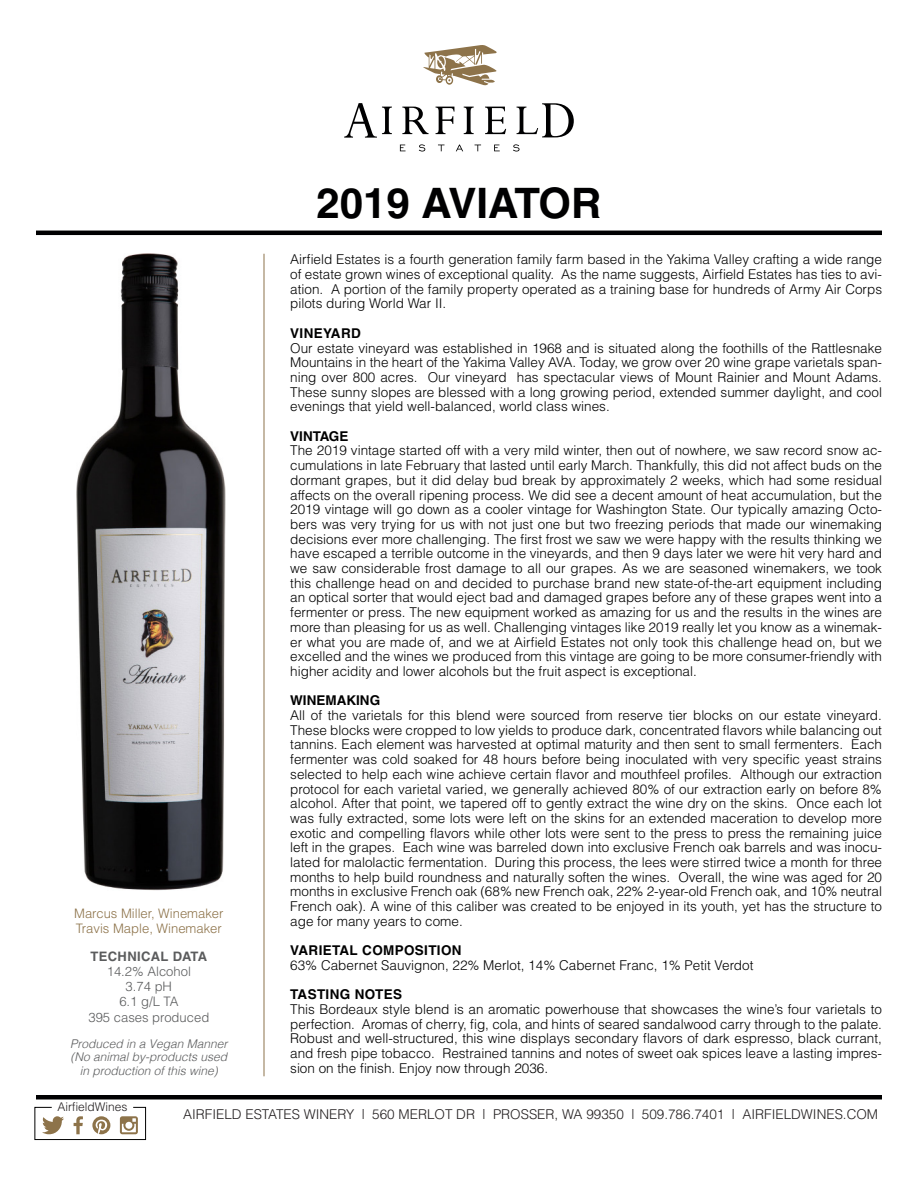
<style>
.page{position:relative;width:918px;height:1188px;background:#fff}
.page>*{position:absolute;margin:0;border:0;box-sizing:border-box;transform-origin:0 0}
.t1{font:700 42px "Helvetica";color:#000001}
.t2{font:300 13.5px/14.7px "Helvetica";color:#000001;text-align:justify}
.t3{font:300 13.5px "Helvetica";color:#231f20}
.t4{font:700 13.5px "Helvetica";letter-spacing:.025em;color:#000001}
.t5{font:700 13.5px "Helvetica";color:#000001}
.t6{font:300 13.05px "Helvetica";color:#8d734a}
.t7{font:300 13.05px "Helvetica";color:#5b5c5d}
.t8{font:700 13.05px "Helvetica";letter-spacing:.025em;color:#5b5c5d}
.t9{font:italic 300 12px "Helvetica";color:#5b5c5d}
.t10{font:300 12px "Helvetica";color:#231f20}
</style>
<div class="page">
<img style="left:77px;top:254px;width:148px;height:637px">
<svg style="left:400px;top:145px;width:6px;height:6px"></svg>
<svg style="left:419px;top:144px;width:6px;height:8px"></svg>
<svg style="left:438px;top:145px;width:7px;height:6px"></svg>
<svg style="left:456px;top:145px;width:7px;height:6px"></svg>
<svg style="left:475px;top:145px;width:6px;height:6px"></svg>
<svg style="left:494px;top:145px;width:6px;height:6px"></svg>
<svg style="left:513px;top:144px;width:7px;height:8px"></svg>
<svg style="left:402px;top:107px;width:27px;height:27px"></svg>
<svg style="left:436px;top:107px;width:18px;height:27px"></svg>
<svg style="left:464px;top:107px;width:10px;height:27px"></svg>
<svg style="left:485px;top:107px;width:21px;height:27px"></svg>
<svg style="left:344px;top:103px;width:48px;height:35px"></svg>
<svg style="left:517px;top:103px;width:57px;height:34px"></svg>
<svg style="left:423px;top:45px;width:74px;height:41px"></svg>
<hr style="left:36px;top:231px;width:846px;height:4px;background:#000001">
<div style="left:36px;top:1095px;width:846px;height:5px;background:#000001"></div>
<hr style="left:264px;top:254px;width:1px;height:822px;background:#8d734a">
<svg style="left:34px;top:1107px;width:112px;height:33px"></svg>
<p class="t1" style="left:316px;top:177px;width:287px">2019 AVIATOR</p>
<p class="t2" style="left:290px;top:252px;width:593px">Airfield Estates is a fourth generation family farm based in the Yakima Valley crafting a wide range of estate grown wines of exceptional quality. As the name suggests, Airfield Estates has ties to avi&shy;ation. A portion of the family property operated as a training base for hundreds of Army Air Corps pilots during World War II.</p>
<p class="t4" style="left:290px;top:325px;width:72px">VINEYARD</p>
<p class="t2" style="left:290px;top:340px;width:593px">Our estate vineyard was established in 1968 and is situated along the foothills of the Rattlesnake Mountains in the heart of the Yakima Valley AVA. Today, we grow over 20 wine grape varietals span&shy;ning over 800 acres. Our vineyard has spectacular views of Mount Rainier and Mount Adams.<br>These sunny slopes are blessed with a long growing period, extended summer daylight, and cool evenings that yield well-balanced, world‐class wines.</p>
<p class="t5" style="left:290px;top:428px;width:60px">VINTAGE</p>
<p class="t2" style="left:290px;top:443px;width:593px">The 2019 vintage started off with a very mild winter, then out of nowhere, we saw record snow ac&shy;cumulations in late February that lasted until early March. Thankfully, this did not affect buds on the dormant grapes, but it did delay bud break by approximately 2 weeks, which had some residual affects on the overall ripening process. We did see a decent amount of heat accumulation, but the 2019 vintage will go down as a cooler vintage for Washington State. Our typically amazing Octo&shy;bers was very trying for us with not just one but two freezing periods that made our winemaking decisions ever more challenging. The first frost we saw we were happy with the results thinking we have escaped a terrible outcome in the vineyards, and then 9 days later we were hit very hard and we saw considerable frost damage to all our grapes. As we are seasoned winemakers, we took this challenge head on and decided to purchase brand new state-of-the-art equipment including an optical sorter that would eject bad and damaged grapes before any of these grapes went into a fermenter or press. The new equipment worked as amazing for us and the results in the wines are more than pleasing for us as well. Challenging vintages like 2019 really let you know as a winemak&shy;er what you are made of, and we at Airfield Estates not only took this challenge head on, but we excelled and the wines we produced from this vintage are going to be more consumer-friendly with higher acidity and lower alcohols but the fruit aspect is exceptional.</p>
<p class="t5" style="left:290px;top:692px;width:91px">WINEMAKING</p>
<p class="t2" style="left:290px;top:708px;width:593px">All of the varietals for this blend were sourced from reserve tier blocks on our estate vineyard.<br>These blocks were cropped to low yields to produce dark, concentrated flavors while balancing out tannins. Each element was harvested at optimal maturity and then sent to small fermenters. Each fermenter was cold soaked for 48 hours before being inoculated with very specific yeast strains selected to help each wine achieve certain flavor and mouthfeel profiles. Although our extraction protocol for each varietal varied, we generally achieved 80% of our extraction early on before 8% alcohol. After that point, we tapered off to gently extract the wine dry on the skins. Once each lot was fully extracted, some lots were left on the skins for an extended maceration to develop more exotic and compelling flavors while other lots were sent to the press to press the remaining juice left in the grapes. Each wine was barreled down into exclusive French oak barrels and was inocu&shy;lated for malolactic fermentation. During this process, the lees were stirred twice a month for three months to help build roundness and naturally soften the wines. Overall, the wine was aged for 20 months in exclusive French oak (68% new French oak, 22% 2-year-old French oak, and 10% neutral French oak). A wine of this caliber was created to be enjoyed in its youth, yet has the structure to age for many years to come.</p>
<p class="t4" style="left:290px;top:942px;width:173px">VARIETAL COMPOSITION</p>
<p class="t2" style="left:290px;top:957px;width:465px">63% Cabernet Sauvignon, 22% Merlot, 14% Cabernet Franc, 1% Petit Verdot</p>
<p class="t4" style="left:290px;top:986px;width:113px">TASTING NOTES</p>
<p class="t2" style="left:290px;top:1002px;width:593px">This Bordeaux style blend is an aromatic powerhouse that showcases the wine’s four varietals to perfection. Aromas of cherry, fig, cola, and hints of seared sandalwood carry through to the palate.<br>Robust and well-structured, this wine displays secondary flavors of dark espresso, black currant, and fresh pipe tobacco. Restrained tannins and notes of sweet oak spices leave a lasting impres&shy;sion on the finish. Enjoy now through 2036.</p>
<p class="t6" style="left:74px;top:905px;width:151px">Marcus Miller, Winemaker</p>
<p class="t6" style="left:76px;top:920px;width:148px">Travis Maple, Winemaker</p>
<p class="t8" style="left:91px;top:948px;width:118px">TECHNICAL DATA</p>
<p class="t7" style="left:107px;top:963px;width:86px">14.2% Alcohol</p>
<p class="t7" style="left:126px;top:978px;width:48px">3.74 pH</p>
<p class="t7" style="left:119px;top:993px;width:61px">6.1 g/L TA</p>
<p class="t7" style="left:88px;top:1009px;width:122px">395 cases produced</p>
<p class="t9" style="left:70px;top:1033px;width:159px">Produced in a Vegan Manner</p>
<p class="t9" style="left:71px;top:1047px;width:158px">(No animal by-products used</p>
<p class="t9" style="left:80px;top:1060px;width:140px">in production of this wine)</p>
<p class="t3" style="left:183px;top:1106px;width:697px">AIRFIELD ESTATES WINERY | 560 MERLOT DR | PROSSER, WA 99350 | 509.786.7401 | AIRFIELDWINES.COM</p>
<p class="t10" style="left:57px;top:1099px;width:72px">AirfieldWines</p>
</div>
